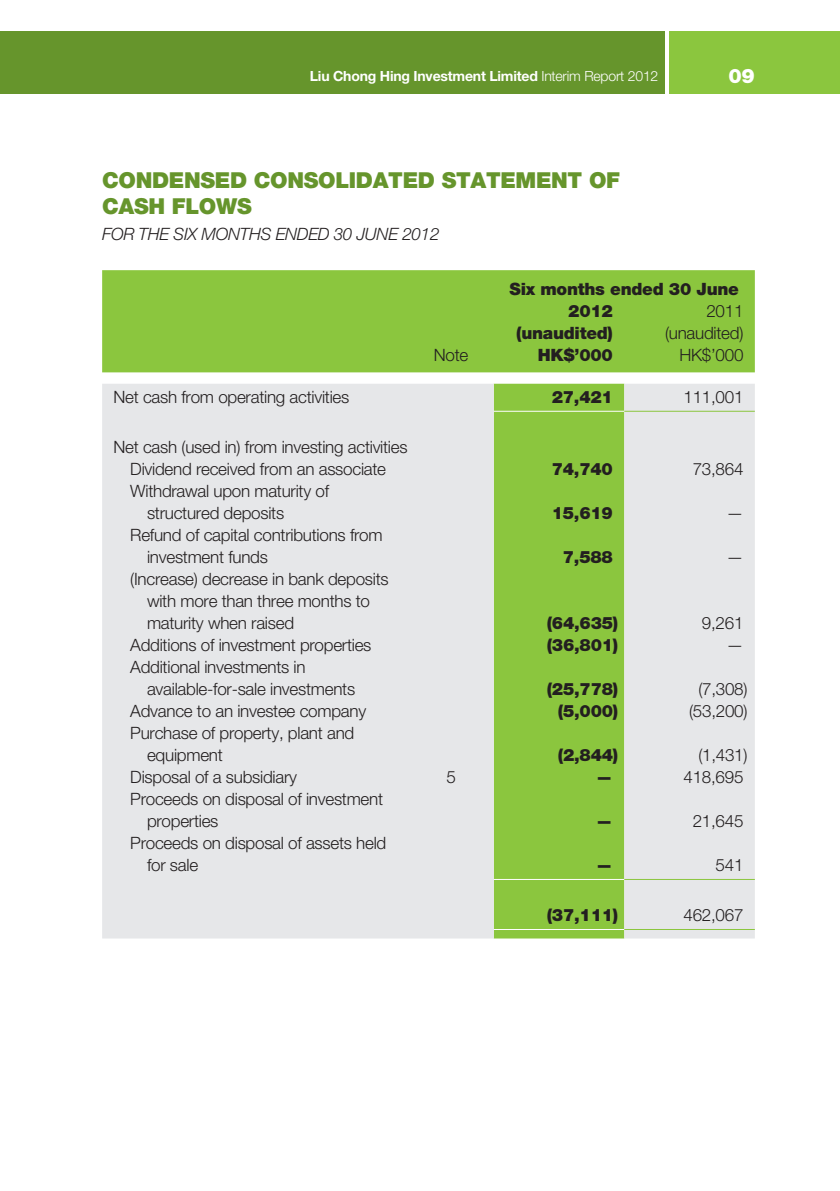
<style>
.page{position:relative;width:840px;height:1191px;background:#fff}
.page>*{position:absolute;margin:0;border:0;box-sizing:border-box;transform-origin:0 0}
.t1{font:900 22px/26px "Helvetica Neue LT Std";letter-spacing:-.015em;color:#66952c}
.t2{font:900 20px "Helvetica Neue LT Std";color:#fff}
.t3{font:300 17px/22px "Helvetica Neue LT Std";letter-spacing:-.015em;color:#231f20}
.t4{font:900 17px/22px "Helvetica Neue LT Std";letter-spacing:-.015em;color:#231f20}
.t5{font:italic 300 17px "Helvetica Neue LT Std";letter-spacing:-.015em;color:#231f20}
.t6{font:700 14px "Helvetica Neue LT Std";letter-spacing:-.015em;color:#fff}
.s1{font-weight:300}
</style>
<div class="page">
<div style="left:669px;top:32px;width:170px;height:62px;background:#8bc63e"></div>
<div style="left:0;top:32px;width:663px;height:62px;background:#66952c"></div>
<svg style="left:102px;top:270px;width:652px;height:114px;background:#96cb51"></svg>
<svg style="left:102px;top:384px;width:652px;height:554px;background:#d3e0c7"></svg>
<hr style="left:493px;top:411px;width:131px;height:1px;background:#fff">
<hr style="left:624px;top:411px;width:130px;height:1px;background:#8bc63e">
<hr style="left:493px;top:879px;width:131px;height:1px;background:#fff">
<hr style="left:624px;top:879px;width:130px;height:1px;background:#8bc63e">
<hr style="left:493px;top:929px;width:131px;height:1px;background:#fff">
<hr style="left:624px;top:929px;width:130px;height:1px;background:#8bc63e">
<p class="t6" style="left:309px;top:68px;width:350px">Liu Chong Hing Investment Limited <span class="s1">Interim Report 2012</span></p>
<p class="t2" style="left:728px;top:64px;width:28px">09</p>
<p class="t1" style="left:102px;top:167px;width:519px">CONDENSED CONSOLIDATED STATEMENT OF<br>CASH FLOWS</p>
<p class="t5" style="left:102px;top:224px;width:338px">FOR THE SIX MONTHS ENDED 30 JUNE 2012</p>
<p class="t4" style="left:568px;top:278px;width:172px;text-indent:-59px">Six months ended 30 June<br>2012</p>
<p class="t3" style="left:706px;top:299px;width:39px">2011</p>
<p class="t4" style="left:516px;top:322px;width:98px">(unaudited)</p>
<p class="t3" style="left:664px;top:321px;width:80px">(unaudited)</p>
<p class="t3" style="left:433px;top:343px;width:36px">Note</p>
<p class="t4" style="left:537px;top:344px;width:77px">HK$’000</p>
<p class="t3" style="left:679px;top:343px;width:65px">HK$’000</p>
<p class="t3" style="left:113px;top:385px;width:237px">Net cash from operating activities</p>
<p class="t4" style="left:551px;top:386px;width:63px">27,421</p>
<p class="t3" style="left:683px;top:385px;width:61px">111,001</p>
<p class="t3" style="left:113px;top:435px;width:295px;text-align:center">Net cash (used in) from investing activities<br>Dividend received from an associate</p>
<p class="t4" style="left:551px;top:458px;width:63px">74,740</p>
<p class="t3" style="left:692px;top:457px;width:52px">73,864</p>
<p class="t3" style="left:147px;top:479px;width:183px;text-indent:-17px">Withdrawal upon maturity of structured deposits</p>
<p class="t3" style="left:147px;top:523px;width:237px;text-indent:-17px">Refund of capital contributions from investment funds</p>
<p class="t3" style="left:147px;top:567px;width:243px;text-indent:-17px">(Increase) decrease in bank deposits with more than three months to maturity when raised</p>
<p class="t4" style="left:551px;top:502px;width:63px">15,619</p>
<p class="t3" style="left:726px;top:501px;width:18px">—</p>
<p class="t4" style="left:562px;top:546px;width:52px">7,588</p>
<p class="t3" style="left:726px;top:545px;width:18px">—</p>
<p class="t4" style="left:546px;top:612px;width:73px">(64,635)</p>
<p class="t3" style="left:701px;top:611px;width:43px">9,261</p>
<p class="t3" style="left:130px;top:633px;width:242px">Additions of investment properties</p>
<p class="t4" style="left:546px;top:634px;width:73px">(36,801)</p>
<p class="t3" style="left:726px;top:633px;width:18px">—</p>
<p class="t3" style="left:147px;top:655px;width:209px;text-indent:-17px">Additional investments in available-for-sale investments</p>
<p class="t4" style="left:546px;top:678px;width:73px">(25,778)</p>
<p class="t3" style="left:698px;top:677px;width:51px">(7,308)</p>
<p class="t3" style="left:130px;top:699px;width:237px">Advance to an investee company</p>
<p class="t4" style="left:557px;top:700px;width:62px">(5,000)</p>
<p class="t3" style="left:688px;top:699px;width:60px">(53,200)</p>
<p class="t3" style="left:147px;top:721px;width:209px;text-indent:-17px">Purchase of property, plant and equipment</p>
<p class="t4" style="left:557px;top:744px;width:62px">(2,844)</p>
<p class="t3" style="left:698px;top:743px;width:51px">(1,431)</p>
<p class="t3" style="left:130px;top:765px;width:168px">Disposal of a subsidiary</p>
<p class="t3" style="left:446px;top:765px;width:11px">5</p>
<p class="t4" style="left:595px;top:766px;width:18px">—</p>
<p class="t3" style="left:683px;top:765px;width:61px">418,695</p>
<p class="t3" style="left:147px;top:787px;width:237px;text-indent:-17px">Proceeds on disposal of investment properties</p>
<p class="t4" style="left:595px;top:810px;width:18px">—</p>
<p class="t3" style="left:692px;top:809px;width:52px">21,645</p>
<p class="t3" style="left:147px;top:831px;width:241px;text-indent:-17px">Proceeds on disposal of assets held for sale</p>
<p class="t4" style="left:595px;top:854px;width:18px">—</p>
<p class="t3" style="left:715px;top:853px;width:29px">541</p>
<p class="t4" style="left:546px;top:904px;width:73px">(37,111)</p>
<p class="t3" style="left:683px;top:903px;width:61px">462,067</p>
</div>
